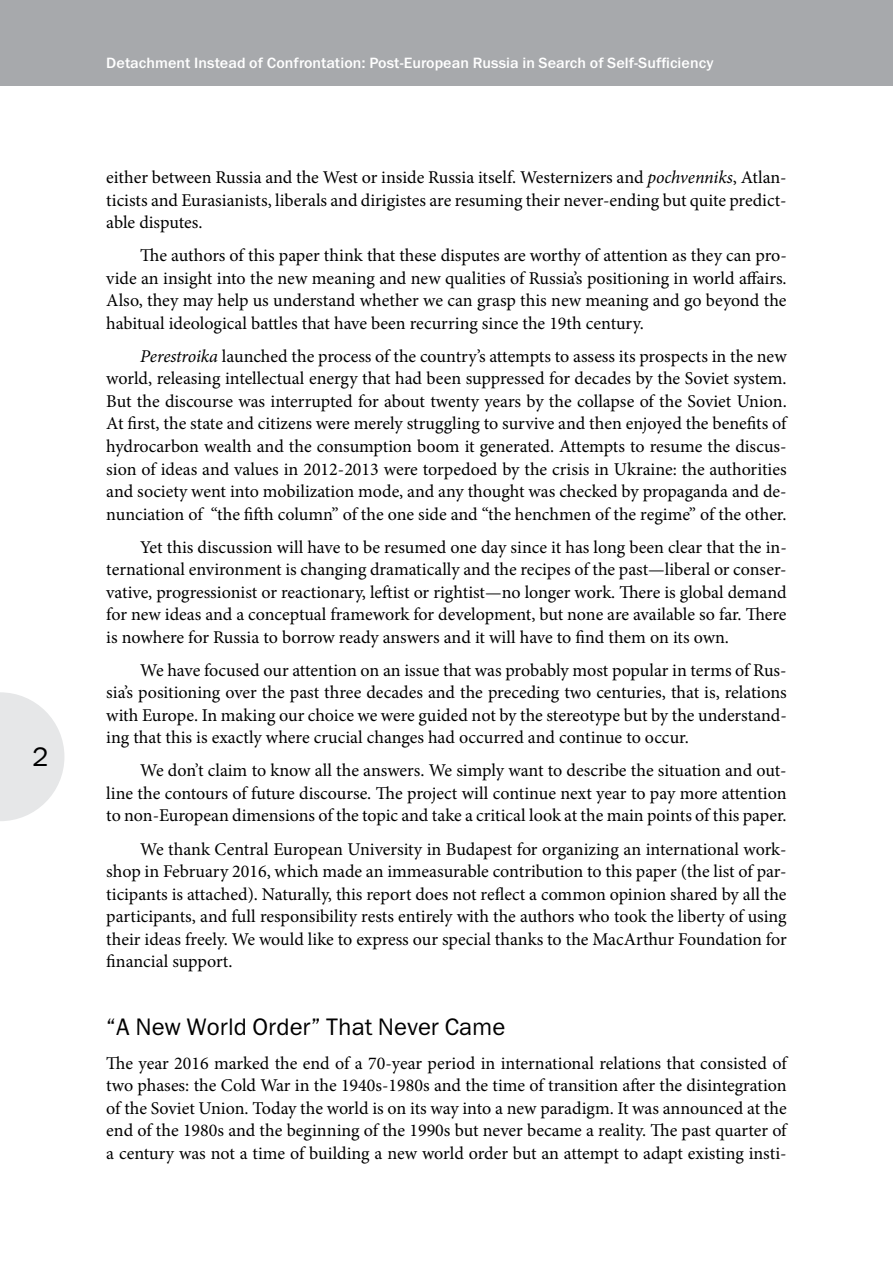
<style>
.page{position:relative;width:893px;height:1263px;background:#fff}
.page>*{position:absolute;margin:0;border:0;box-sizing:border-box;transform-origin:0 0}
.t1{font:27px "Franklin Gothic Book ITC";color:#000}
.t2{font:24px "Franklin Gothic Book ITC";color:#000}
.t3{font:18px/22.5px "Minion Pro";color:#000;text-align:justify}
.t4{font:15px "Franklin Gothic Medium ITC";letter-spacing:.005em;color:#fff}
.s1{font-style:italic}
</style>
<div class="page">
<div style="left:0;top:0;width:893px;height:85px;background:#a7a9ac"></div>
<svg style="left:0;top:692px;width:64px;height:129px"></svg>
<h1 class="t1" style="left:32px;top:739px;width:18px">2</h1>
<p class="t4" style="left:106px;top:54px;width:609px">Detachment Instead of Confrontation: Post-European Russia in Search of Self-Sufficiency</p>
<p class="t3" style="left:106px;top:166px;width:682px">either between Russia and the West or inside Russia itself. Westernizers and <span class="s1">pochvenniks</span>, Atlan&shy;ticists and Eurasianists, liberals and dirigistes are resuming their never-ending but quite predict&shy;able disputes.</p>
<p class="t3" style="left:106px;top:244px;width:682px;text-indent:34px">The authors of this paper think that these disputes are worthy of attention as they can pro&shy;vide an insight into the new meaning and new qualities of Russia’s positioning in world affairs.<br>Also, they may help us understand whether we can grasp this new meaning and go beyond the habitual ideological battles that have been recurring since the 19th century.</p>
<p class="t3" style="left:106px;top:345px;width:682px;text-indent:34px"><span class="s1">Perestroika</span> launched the process of the country’s attempts to assess its prospects in the new world, releasing intellectual energy that had been suppressed for decades by the Soviet system.<br>But the discourse was interrupted for about twenty years by the collapse of the Soviet Union.<br>At first, the state and citizens were merely struggling to survive and then enjoyed the benefits of hydrocarbon wealth and the consumption boom it generated. Attempts to resume the discus&shy;sion of ideas and values in 2012-2013 were torpedoed by the crisis in Ukraine: the authorities and society went into mobilization mode, and any thought was checked by propaganda and de&shy;nunciation of “the fifth column” of the one side and “the henchmen of the regime” of the other.</p>
<p class="t3" style="left:106px;top:536px;width:682px;text-indent:34px">Yet this discussion will have to be resumed one day since it has long been clear that the in&shy;ternational environment is changing dramatically and the recipes of the past—liberal or conser&shy;vative, progressionist or reactionary, leftist or rightist—no longer work. There is global demand for new ideas and a conceptual framework for development, but none are available so far. There is nowhere for Russia to borrow ready answers and it will have to find them on its own.</p>
<p class="t3" style="left:106px;top:659px;width:682px;text-indent:34px">We have focused our attention on an issue that was probably most popular in terms of Rus&shy;sia’s positioning over the past three decades and the preceding two centuries, that is, relations with Europe. In making our choice we were guided not by the stereotype but by the understand&shy;ing that this is exactly where crucial changes had occurred and continue to occur.</p>
<p class="t3" style="left:106px;top:759px;width:682px;text-indent:34px">We don’t claim to know all the answers. We simply want to describe the situation and out&shy;line the contours of future discourse. The project will continue next year to pay more attention to non-European dimensions of the topic and take a critical look at the main points of this paper.</p>
<p class="t3" style="left:106px;top:838px;width:682px;text-indent:34px">We thank Central European University in Budapest for organizing an international work&shy;shop in February 2016, which made an immeasurable contribution to this paper (the list of par&shy;ticipants is attached). Naturally, this report does not reflect a common opinion shared by all the participants, and full responsibility rests entirely with the authors who took the liberty of using their ideas freely. We would like to express our special thanks to the MacArthur Foundation for financial support.</p>
<h2 class="t2" style="left:106px;top:1012px;width:401px">“A New World Order” That Never Came</h2>
<p class="t3" style="left:106px;top:1052px;width:682px">The year 2016 marked the end of a 70-year period in international relations that consisted of two phases: the Cold War in the 1940s-1980s and the time of transition after the disintegration of the Soviet Union. Today the world is on its way into a new paradigm. It was announced at the end of the 1980s and the beginning of the 1990s but never became a reality. The past quarter of a century was not a time of building a new world order but an attempt to adapt existing insti-</p>
</div>
